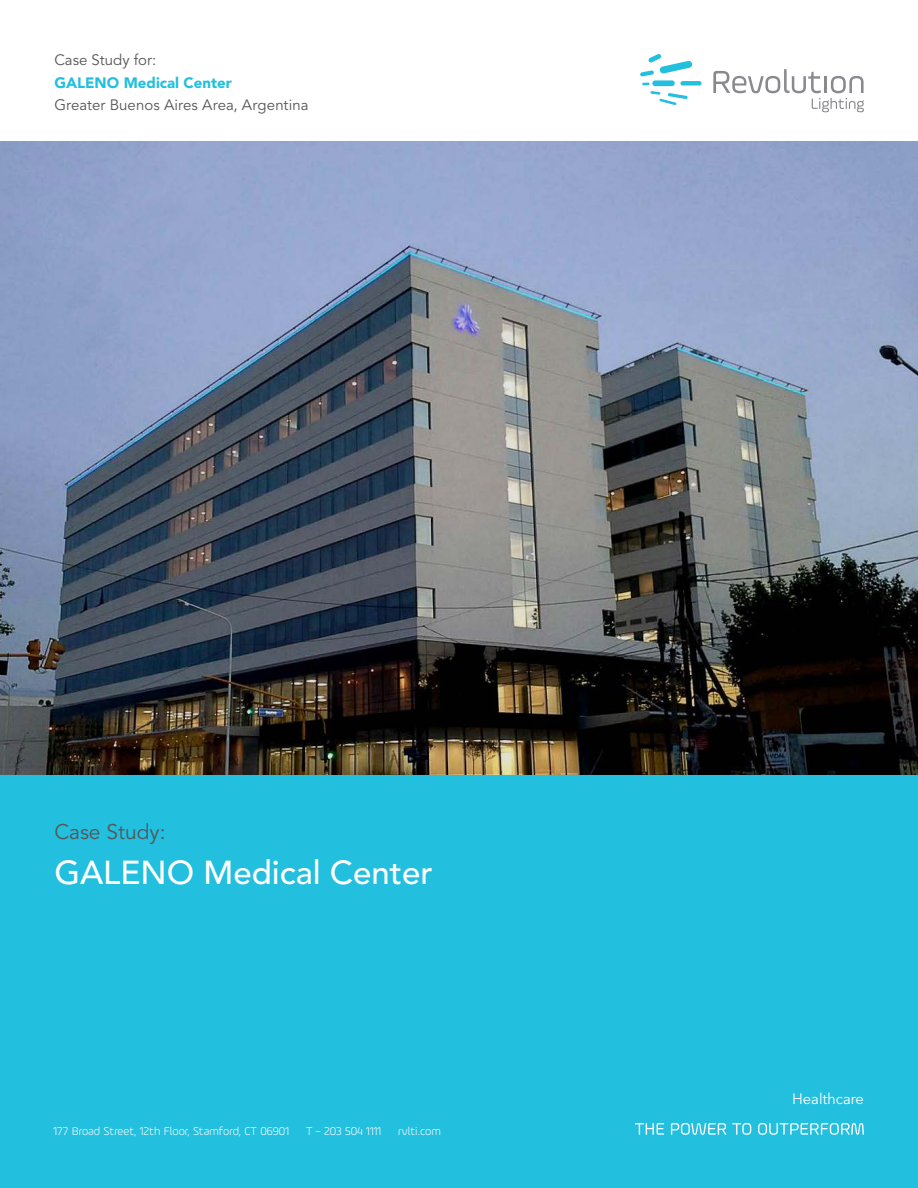
<style>
.page{position:relative;width:918px;height:1188px;background:#fff}
.page>*{position:absolute;margin:0;border:0;box-sizing:border-box;transform-origin:0 0}
.First_Page_Title{font:500 33px "Avenir LT Std";color:#fff}
.t1{font:21px "Avenir LT Std";color:#555659}
.Case_Study_for{font:15px "Avenir LT Std";color:#555659}
.Case_Study_for-2{font:900 15px "Avenir LT Std";color:#22bfde}
.t2{font:15px "Avenir LT Std";color:#fff}
.t3{font:300 11.85px "Ample";color:#fff}
</style>
<div class="page">
<div style="left:0;top:770px;width:918px;height:418px;background:#22bfde"></div>
<svg style="left:640px;top:54px;width:62px;height:51px"></svg>
<svg style="left:713px;top:69px;width:151px;height:43px"></svg>
<svg style="left:635px;top:1123px;width:29px;height:12px"></svg>
<svg style="left:671px;top:1123px;width:80px;height:12px"></svg>
<svg style="left:758px;top:1123px;width:106px;height:12px"></svg>
<img style="left:0;top:142px;width:918px;height:632px">
<p class="Case_Study_for" style="left:54px;top:52px;width:103px">Case Study for:</p>
<p class="Case_Study_for-2" style="left:54px;top:74px;width:179px">GALENO Medical Center</p>
<p class="Case_Study_for" style="left:54px;top:97px;width:256px">Greater Buenos Aires Area, Argentina</p>
<p class="t1" style="left:54px;top:820px;width:113px">Case Study:</p>
<p class="First_Page_Title" style="left:54px;top:854px;width:380px">GALENO Medical Center</p>
<p class="t3" style="left:53px;top:1124px;width:237px">177 Broad Street, 12th Floor, Stamford, CT 06901</p>
<p class="t3" style="left:306px;top:1124px;width:77px">T – 203 504 1111</p>
<p class="t3" style="left:398px;top:1124px;width:44px">rvlti.com</p>
<p class="t2" style="left:792px;top:1090px;width:73px">Healthcare</p>
</div>
